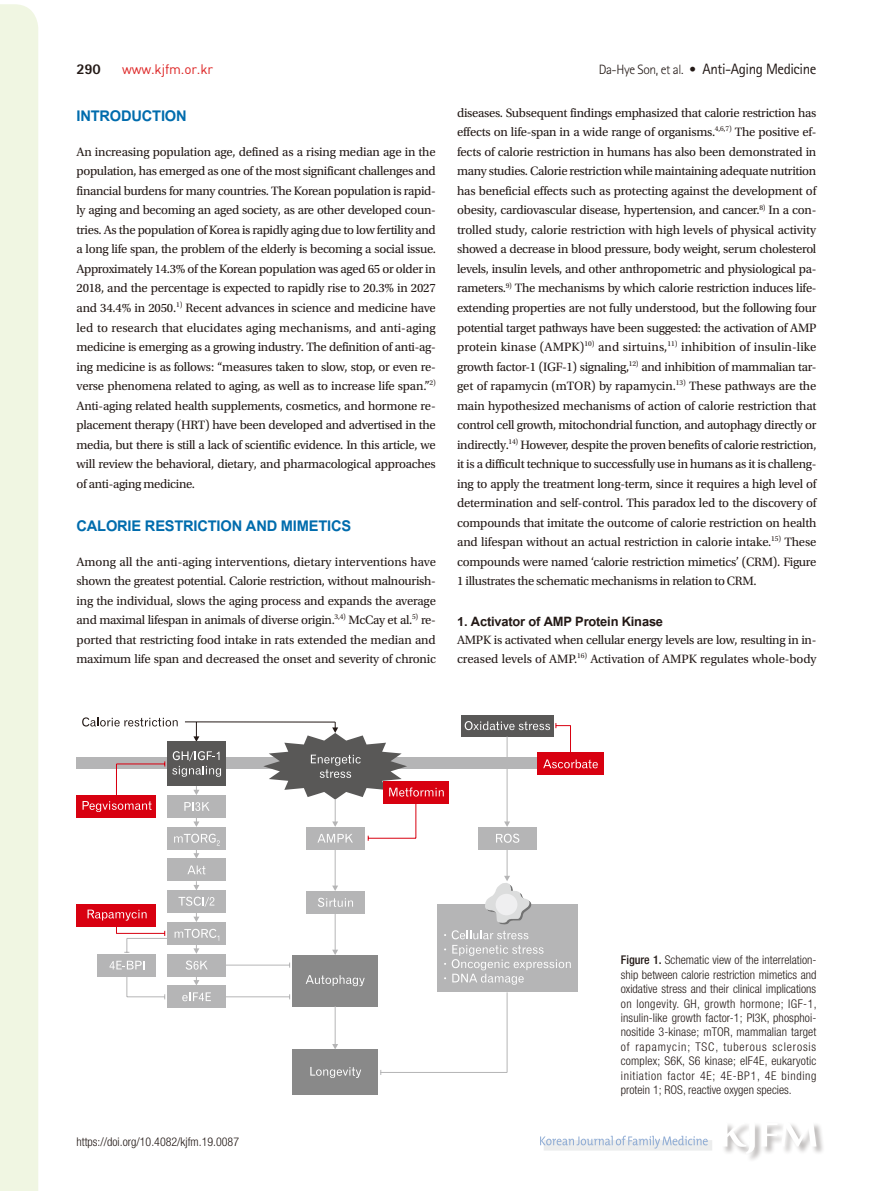
<style>
.page{position:relative;width:893px;height:1191px;background:#fff}
.page>*{position:absolute;margin:0;border:0;box-sizing:border-box;transform-origin:0 0}
.제목{font:700 20.4px "Utsaah";letter-spacing:-.01em;color:#006cad}
.제목-2{font:700 18px "Utsaah";letter-spacing:-.01em;color:#231916}
.t1{font:15px "Rotis Sans Serif Std";letter-spacing:-.03em;color:#231916}
.t2{font:800 15px "Rotis Sans Serif Std";color:#231916}
.t3{font:13.5px "Dinreg";letter-spacing:-.01em;color:#dd2424}
.제목-3{font:12.75px/19.5px "Utopia Std";letter-spacing:-.025em;color:#231916;text-align:justify}
.제목-4{font:300 condensed 12px/14.4px "Helvetica Neue LT Std";color:#231916;text-align:justify}
.s1{font-weight:300;font-size:13.5px}
.s2{font-weight:500}
</style>
<div class="page">
<div style="left:0;top:4px;width:38px;height:1187px;background:#f0f6e2"></div>
<div style="left:721px;top:1122px;width:104px;height:40px;background:#231916;opacity:.3"></div>
<svg style="left:722px;top:1122px;width:94px;height:32px"></svg>
<div style="left:544px;top:1140px;width:168px;height:10px;background:#eceded"></div>
<svg style="left:540px;top:1135px;width:168px;height:13px"></svg>
<svg style="left:82px;top:717px;width:96px;height:9px"></svg>
<div style="left:77px;top:795px;width:79px;height:23px;background:#d80010"></div>
<div style="left:77px;top:904px;width:79px;height:22px;background:#d80010"></div>
<div style="left:97px;top:953px;width:59px;height:23px;background:#b5b5b6"></div>
<div style="left:167px;top:953px;width:59px;height:23px;background:#b5b5b6"></div>
<div style="left:167px;top:985px;width:59px;height:23px;background:#b5b5b6"></div>
<div style="left:167px;top:922px;width:59px;height:22px;background:#b5b5b6"></div>
<div style="left:167px;top:890px;width:59px;height:23px;background:#b5b5b6"></div>
<div style="left:167px;top:858px;width:59px;height:23px;background:#b5b5b6"></div>
<div style="left:167px;top:827px;width:59px;height:22px;background:#b5b5b6"></div>
<div style="left:167px;top:795px;width:59px;height:23px;background:#b5b5b6"></div>
<div style="left:478px;top:827px;width:59px;height:22px;background:#b5b5b6"></div>
<div style="left:306px;top:827px;width:59px;height:22px;background:#b5b5b6"></div>
<div style="left:306px;top:891px;width:59px;height:22px;background:#b5b5b6"></div>
<div style="left:292px;top:955px;width:86px;height:51px;background:#898989"></div>
<div style="left:292px;top:1049px;width:86px;height:46px;background:#898989"></div>
<div style="left:437px;top:904px;width:140px;height:88px;background:#b5b5b6"></div>
<div style="left:461px;top:714px;width:92px;height:22px;background:#595857"></div>
<hr style="left:185px;top:721px;width:150px;height:1px;background:#231916">
<svg style="left:193px;top:722px;width:6px;height:20px"></svg>
<hr style="left:415px;top:803px;width:1px;height:35px;background:#d80010">
<hr style="left:368px;top:837px;width:48px;height:1px;background:#d80010">
<hr style="left:116px;top:933px;width:49px;height:1px;background:#d80010">
<svg style="left:193px;top:786px;width:6px;height:9px"></svg>
<svg style="left:193px;top:818px;width:6px;height:9px"></svg>
<svg style="left:193px;top:881px;width:6px;height:9px"></svg>
<svg style="left:193px;top:913px;width:6px;height:9px"></svg>
<svg style="left:193px;top:976px;width:6px;height:9px"></svg>
<hr style="left:507px;top:736px;width:1px;height:88px;background:#b5b5b6">
<svg style="left:504px;top:821px;width:6px;height:6px"></svg>
<div style="left:77px;top:757px;width:505px;height:11px;background:#b5b5b6"></div>
<div style="left:537px;top:752px;width:67px;height:23px;background:#d80010"></div>
<div style="left:167px;top:742px;width:59px;height:44px;background:#595857"></div>
<svg style="left:83px;top:801px;width:69px;height:11px"></svg>
<svg style="left:88px;top:909px;width:59px;height:11px"></svg>
<svg style="left:110px;top:960px;width:35px;height:9px"></svg>
<svg style="left:182px;top:992px;width:29px;height:9px"></svg>
<svg style="left:172px;top:751px;width:49px;height:25px"></svg>
<svg style="left:184px;top:802px;width:26px;height:9px"></svg>
<svg style="left:174px;top:833px;width:46px;height:25px"></svg>
<svg style="left:187px;top:865px;width:18px;height:9px"></svg>
<svg style="left:178px;top:896px;width:36px;height:10px"></svg>
<svg style="left:175px;top:929px;width:44px;height:24px"></svg>
<svg style="left:186px;top:960px;width:21px;height:9px"></svg>
<svg style="left:465px;top:721px;width:106px;height:31px"></svg>
<svg style="left:543px;top:759px;width:55px;height:9px"></svg>
<svg style="left:318px;top:834px;width:35px;height:8px"></svg>
<svg style="left:318px;top:897px;width:35px;height:10px"></svg>
<svg style="left:306px;top:975px;width:59px;height:11px"></svg>
<svg style="left:310px;top:1067px;width:51px;height:11px"></svg>
<svg style="left:496px;top:833px;width:23px;height:9px"></svg>
<svg style="left:452px;top:945px;width:119px;height:39px"></svg>
<hr style="left:116px;top:764px;width:1px;height:31px;background:#d80010">
<hr style="left:116px;top:763px;width:49px;height:1px;background:#d80010">
<hr style="left:335px;top:849px;width:1px;height:39px;background:#b5b5b6">
<svg style="left:332px;top:885px;width:6px;height:6px"></svg>
<hr style="left:335px;top:913px;width:1px;height:39px;background:#b5b5b6">
<svg style="left:332px;top:949px;width:6px;height:6px"></svg>
<hr style="left:335px;top:1006px;width:1px;height:40px;background:#b5b5b6">
<svg style="left:332px;top:1044px;width:6px;height:5px"></svg>
<hr style="left:127px;top:996px;width:38px;height:1px;background:#b5b5b6">
<svg style="left:126px;top:976px;width:1px;height:20px"></svg>
<svg style="left:124px;top:938px;width:5px;height:15px"></svg>
<hr style="left:127px;top:938px;width:40px;height:1px;background:#b5b5b6">
<hr style="left:226px;top:964px;width:64px;height:1px;background:#b5b5b6">
<hr style="left:226px;top:996px;width:64px;height:1px;background:#b5b5b6">
<hr style="left:381px;top:1072px;width:126px;height:1px;background:#b5b5b6">
<hr style="left:507px;top:992px;width:1px;height:80px;background:#b5b5b6">
<div style="left:383px;top:780px;width:66px;height:23px;background:#d80010"></div>
<svg style="left:263px;top:722px;width:181px;height:105px"></svg>
<svg style="left:452px;top:849px;width:80px;height:90px"></svg>
<div style="left:496px;top:893px;width:21px;height:22px;background:#efeff0;border-radius:50%"></div>
<p class="t2" style="left:77px;top:60px;width:26px">290</p>
<p class="t3" style="left:122px;top:61px;width:93px">www.kjfm.or.kr</p>
<p class="t1" style="left:599px;top:60px;width:219px"><span class="s1">Da-Hye Son, et al. •</span> Anti-Aging Medicine</p>
<p class="제목" style="left:77px;top:106px;width:112px">INTRODUCTION</p>
<p class="제목-3" style="left:77px;top:142px;width:361px">An increasing population age, defined as a rising median age in the population, has emerged as one of the most significant challenges and financial burdens for many countries. The Korean population is rapid&shy;ly aging and becoming an aged society, as are other developed coun&shy;tries. As the population of Korea is rapidly aging due to low fertility and a long life span, the problem of the elderly is becoming a social issue.<br>Approximately 14.3% of the Korean population was aged 65 or older in 2018, and the percentage is expected to rapidly rise to 20.3% in 2027 and 34.4% in 2050.<sup>1)</sup> Recent advances in science and medicine have led to research that elucidates aging mechanisms, and anti-aging medicine is emerging as a growing industry. The definition of anti-ag&shy;ing medicine is as follows: “measures taken to slow, stop, or even re&shy;verse phenomena related to aging, as well as to increase life span.”<sup>2)<br></sup>Anti-aging related health supplements, cosmetics, and hormone re&shy;placement therapy (HRT) have been developed and advertised in the media, but there is still a lack of scientific evidence. In this article, we will review the behavioral, dietary, and pharmacological approaches of anti-aging medicine.</p>
<p class="제목" style="left:77px;top:516px;width:276px">CALORIE RESTRICTION AND MIMETICS</p>
<p class="제목-3" style="left:77px;top:552px;width:361px">Among all the anti-aging interventions, dietary interventions have shown the greatest potential. Calorie restriction, without malnourish&shy;ing the individual, slows the aging process and expands the average and maximal lifespan in animals of diverse origin.<sup>3,4)</sup> McCay et al.<sup>5)</sup> re&shy;ported that restricting food intake in rats extended the median and maximum life span and decreased the onset and severity of chronic</p>
<p class="제목-3" style="left:457px;top:103px;width:361px">diseases. Subsequent findings emphasized that calorie restriction has effects on life-span in a wide range of organisms.<sup>4,6,7)</sup> The positive ef&shy;fects of calorie restriction in humans has also been demonstrated in many studies. Calorie restriction while maintaining adequate nutrition has beneficial effects such as protecting against the development of obesity, cardiovascular disease, hypertension, and cancer.<sup>8)</sup> In a con&shy;trolled study, calorie restriction with high levels of physical activity showed a decrease in blood pressure, body weight, serum cholesterol levels, insulin levels, and other anthropometric and physiological pa&shy;rameters.<sup>9)</sup> The mechanisms by which calorie restriction induces life&shy;extending properties are not fully understood, but the following four potential target pathways have been suggested: the activation of AMP protein kinase (AMPK)<sup>10)</sup> and sirtuins,<sup>11)</sup> inhibition of insulin-like growth factor-1 (IGF-1) signaling,<sup>12)</sup> and inhibition of mammalian tar&shy;get of rapamycin (mTOR) by rapamycin.<sup>13)</sup> These pathways are the main hypothesized mechanisms of action of calorie restriction that control cell growth, mitochondrial function, and autophagy directly or indirectly.<sup>14)</sup> However, despite the proven benefits of calorie restriction, it is a difficult technique to successfully use in humans as it is challeng&shy;ing to apply the treatment long-term, since it requires a high level of determination and self-control. This paradox led to the discovery of compounds that imitate the outcome of calorie restriction on health and lifespan without an actual restriction in calorie intake.<sup>15)</sup> These compounds were named ‘calorie restriction mimetics’ (CRM). Figure 1 illustrates the schematic mechanisms in relation to CRM.</p>
<p class="제목-2" style="left:457px;top:612px;width:208px">1. Activator of AMP Protein Kinase</p>
<p class="제목-3" style="left:457px;top:630px;width:361px">AMPK is activated when cellular energy levels are low, resulting in in&shy;creased levels of AMP.<sup>16)</sup> Activation of AMPK regulates whole-body</p>
<p class="제목-4" style="left:77px;top:1134px;width:164px">https://doi.org/10.4082/kjfm.19.0087</p>
<p class="제목-4" style="left:621px;top:953px;width:197px"><span class="s2">Figure 1.</span> Schematic view of the interrelation&shy;ship between calorie restriction mimetics and oxidative stress and their clinical implications on longevity. GH, growth hormone; IGF-1, insulin-like growth factor-1; PI3K, phosphoi&shy;nositide 3-kinase; mTOR, mammalian target of rapamycin; TSC, tuberous sclerosis complex; S6K, S6 kinase; eIF4E, eukaryotic initiation factor 4E; 4E-BP1, 4E binding protein 1; ROS, reactive oxygen species.</p>
</div>
